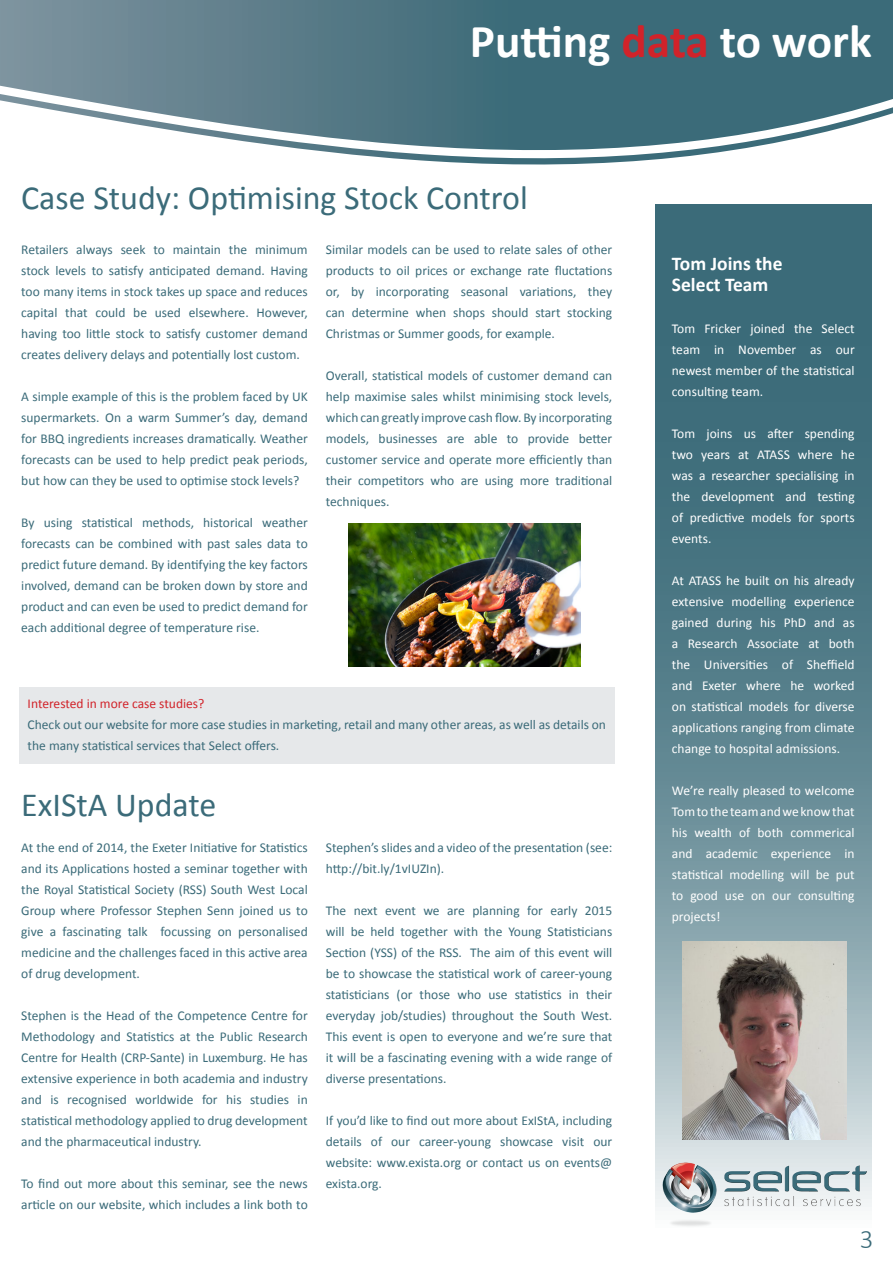
<style>
.page{position:relative;width:893px;height:1263px;background:#fff}
.page>*{position:absolute;margin:0;border:0;box-sizing:border-box;transform-origin:0 0}
.t1{font:700 47.4px "Calibri";color:#fff}
.t2{font:33.9px "Calibri";color:#3b6b79}
.t3{font:300 27px "Calibri";color:#3b6b79}
.t4{font:700 19.5px "Calibri";color:#fff}
.t5{font:13.5px/21px "Calibri";color:#3b6b79;text-align:justify}
.t6{font:13.5px/21px "Calibri";color:#fff;text-align:justify}
.t7{font:13.5px "Calibri";color:#d1232a}
.s1{color:#d1232a}
</style>
<div class="page">
<svg style="left:655px;top:204px;width:217px;height:1003px;background:#5a828e"></svg>
<div style="left:19px;top:687px;width:595px;height:76px;background:#e6e8ea"></div>
<img style="left:661px;top:1161px;width:206px;height:65px">
<svg style="left:0;top:0;width:893px;height:94px;background:#4f7683"></svg>
<svg style="left:0;top:94px;width:893px;height:71px"></svg>
<img style="left:348px;top:524px;width:232px;height:143px">
<img style="left:683px;top:941px;width:163px;height:199px">
<p class="t1" style="left:470px;top:11px;width:403px">Putting <span class="s1">data</span> to work</p>
<p class="t2" style="left:21px;top:177px;width:508px">Case Study: Optimising Stock Control</p>
<p class="t5" style="left:21px;top:239px;width:288px">Retailers always seek to maintain the minimum stock levels to satisfy anticipated demand. Having too many items in stock takes up space and reduces capital that could be used elsewhere. However, having too little stock to satisfy customer demand creates delivery delays and potentially lost custom.</p>
<p class="t5" style="left:21px;top:386px;width:288px">A simple example of this is the problem faced by UK supermarkets. On a warm Summer’s day, demand for BBQ ingredients increases dramatically. Weather forecasts can be used to help predict peak periods, but how can they be used to optimise stock levels?</p>
<p class="t5" style="left:21px;top:512px;width:288px">By using statistical methods, historical weather forecasts can be combined with past sales data to predict future demand. By identifying the key factors involved, demand can be broken down by store and product and can even be used to predict demand for each additional degree of temperature rise.</p>
<p class="t5" style="left:326px;top:239px;width:288px">Similar models can be used to relate sales of other products to oil prices or exchange rate fluctations or, by incorporating seasonal variations, they can determine when shops should start stocking Christmas or Summer goods, for example.</p>
<p class="t5" style="left:326px;top:365px;width:288px">Overall, statistical models of customer demand can help maximise sales whilst minimising stock levels, which can greatly improve cash flow. By incorporating models, businesses are able to provide better customer service and operate more efficiently than their competitors who are using more traditional techniques.</p>
<p class="t7" style="left:28px;top:694px;width:178px">Interested in more case studies?</p>
<p class="t5" style="left:28px;top:714px;width:580px">Check out our website for more case studies in marketing, retail and many other areas, as well as details on the many statistical services that Select offers.</p>
<p class="t2" style="left:21px;top:784px;width:197px">ExIStA Update</p>
<p class="t5" style="left:21px;top:837px;width:288px">At the end of 2014, the Exeter Initiative for Statistics and its Applications hosted a seminar together with the Royal Statistical Society (RSS) South West Local Group where Professor Stephen Senn joined us to give a fascinating talk focussing on personalised medicine and the challenges faced in this active area of drug development.</p>
<p class="t5" style="left:21px;top:1005px;width:288px">Stephen is the Head of the Competence Centre for Methodology and Statistics at the Public Research Centre for Health (CRP-Sante) in Luxemburg. He has extensive experience in both academia and industry and is recognised worldwide for his studies in statistical methodology applied to drug development and the pharmaceutical industry.</p>
<p class="t5" style="left:21px;top:1173px;width:288px">To find out more about this seminar, see the news article on our website, which includes a link both to</p>
<p class="t5" style="left:326px;top:837px;width:288px">Stephen’s slides and a video of the presentation (see: http://bit.ly/1vIUZIn).</p>
<p class="t5" style="left:326px;top:900px;width:288px">The next event we are planning for early 2015 will be held together with the Young Statisticians Section (YSS) of the RSS. The aim of this event will be to showcase the statistical work of career-young statisticians (or those who use statistics in their everyday job/studies) throughout the South West.<br>This event is open to everyone and we’re sure that it will be a fascinating evening with a wide range of diverse presentations.</p>
<p class="t5" style="left:326px;top:1110px;width:288px">If you’d like to find out more about ExIStA, including details of our career-young showcase visit our website: www.exista.org or contact us on events@ exista.org.</p>
<p class="t4" style="left:672px;top:251px;width:112px">Tom Joins the</p>
<p class="t4" style="left:672px;top:272px;width:98px">Select Team</p>
<p class="t6" style="left:672px;top:318px;width:184px">Tom Fricker joined the Select team in November as our newest member of the statistical consulting team.</p>
<p class="t6" style="left:672px;top:423px;width:184px">Tom joins us after spending two years at ATASS where he was a researcher specialising in the development and testing of predictive models for sports events.</p>
<p class="t6" style="left:672px;top:570px;width:184px">At ATASS he built on his already extensive modelling experience gained during his PhD and as a Research Associate at both the Universities of Sheffield and Exeter where he worked on statistical models for diverse applications ranging from climate change to hospital admissions.</p>
<p class="t6" style="left:672px;top:780px;width:184px">We’re really pleased to welcome Tom to the team and we know that his wealth of both commerical and academic experience in statistical modelling will be put to good use on our consulting projects!</p>
<p class="t3" style="left:860px;top:1222px;width:15px">3</p>
</div>
